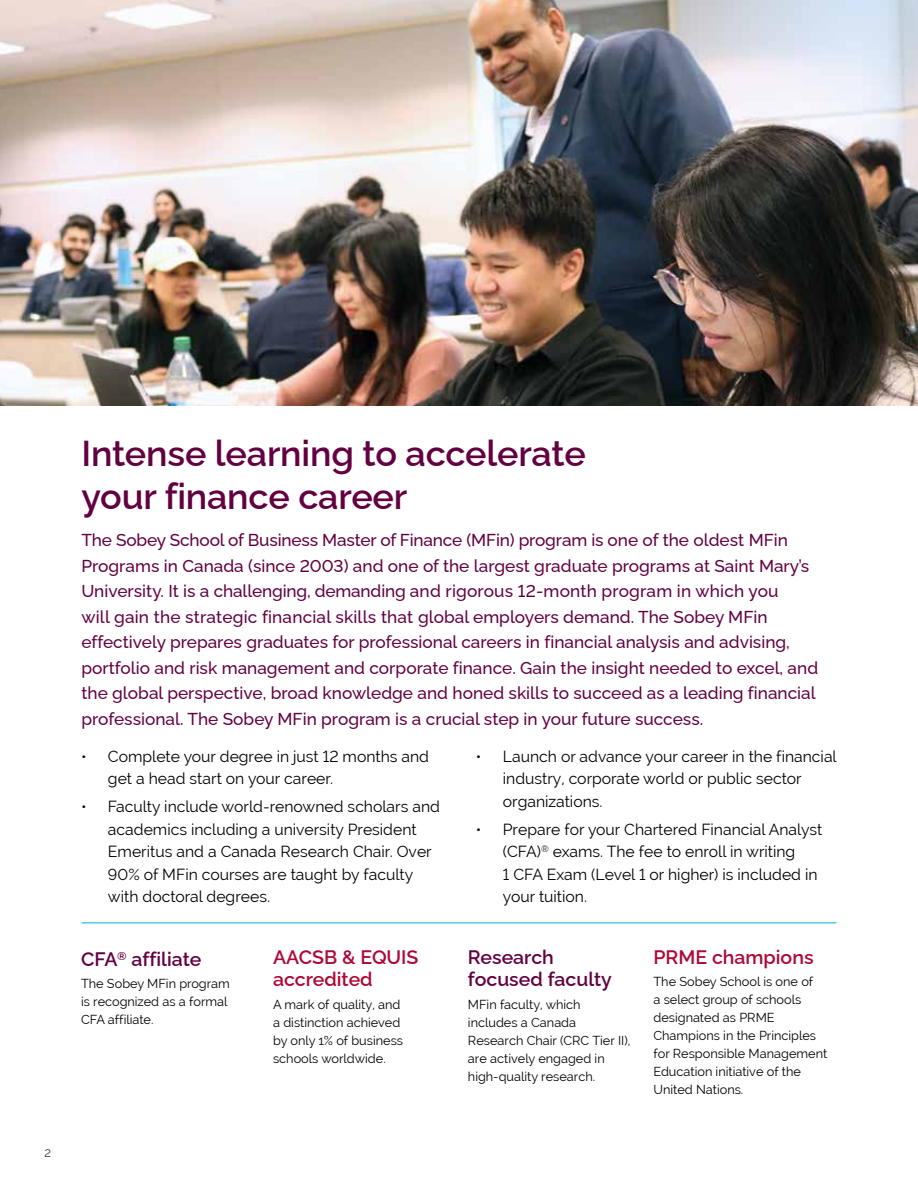
<style>
.page{position:relative;width:918px;height:1188px;background:#fff}
.page>*{position:absolute;margin:0;border:0;box-sizing:border-box;transform-origin:0 0}
.t1{font:600 36px/43.2px "Raleway";letter-spacing:-.005em;color:#630041}
.t2{font:600 19.5px/22.5px "Raleway";color:#630041}
.t3{font:600 19.5px/22.5px "Raleway";color:#af0737}
.t4{font:500 17.25px/25.5px "Raleway";color:#630041}
.t5{font:15.75px/22.5px "Raleway";color:#000}
.t6{font:13.5px "Raleway";color:#4a4a4d}
.t7{font:12.75px/18px "Raleway";color:#000}
</style>
<div class="page">
<hr style="left:82px;top:922px;width:754px;height:1px;background:#00b1da">
<img style="left:0;top:0;width:918px;height:406px">
<p class="t6" style="left:44px;top:1145px;width:9px">2</p>
<h1 class="t1" style="left:81px;top:427px;width:506px">Intense learning to accelerate your finance career</h1>
<p class="t4" style="left:81px;top:526px;width:738px">The Sobey School of Business Master of Finance (MFin) program is one of the oldest MFin Programs in Canada (since 2003) and one of the largest graduate programs at Saint Mary’s University. It is a challenging, demanding and rigorous 12-month program in which you<br>will gain the strategic financial skills that global employers demand. The Sobey MFin effectively prepares graduates for professional careers in financial analysis and advising, portfolio and risk management and corporate finance. Gain the insight needed to excel, and the global perspective, broad knowledge and honed skills to succeed as a leading financial professional. The Sobey MFin program is a crucial step in your future success.</p>
<p class="t5" style="left:108px;top:745px;width:323px;text-indent:-27px">• Complete your degree in just 12 months and get a head start on your career.</p>
<p class="t5" style="left:108px;top:795px;width:333px;text-indent:-27px">• Faculty include world-renowned scholars and academics including a university President Emeritus and a Canada Research Chair. Over 90% of MFin courses are taught by faculty with doctoral degrees.</p>
<p class="t2" style="left:81px;top:946px;width:122px">CFA<sup>®</sup> affiliate</p>
<p class="t7" style="left:81px;top:975px;width:150px">The Sobey MFin program is recognized as a formal<br>CFA affiliate.</p>
<p class="t3" style="left:273px;top:943px;width:147px">AACSB &amp; EQUIS accredited</p>
<p class="t7" style="left:273px;top:995px;width:131px">A mark of quality, and a distinction achieved by only 1% of business schools worldwide.</p>
<p class="t5" style="left:503px;top:745px;width:335px;text-indent:-27px">• Launch or advance your career in the financial industry, corporate world or public sector organizations.</p>
<p class="t5" style="left:503px;top:818px;width:321px;text-indent:-27px">• Prepare for your Chartered Financial Analyst (CFA)<sup>®</sup> exams. The fee to enroll in writing<br>1 CFA Exam (Level 1 or higher) is included in your tuition.</p>
<p class="t2" style="left:468px;top:943px;width:146px">Research focused faculty</p>
<p class="t7" style="left:468px;top:995px;width:164px">MFin faculty, which includes a Canada<br>Research Chair (CRC Tier II), are actively engaged in high-quality research.</p>
<p class="t3" style="left:653px;top:943px;width:162px">PRME champions</p>
<p class="t7" style="left:653px;top:973px;width:175px">The Sobey School is one of<br>a select group of schools designated as PRME<br>Champions in the Principles for Responsible Management<br>Education initiative of the<br>United Nations.</p>
</div>
